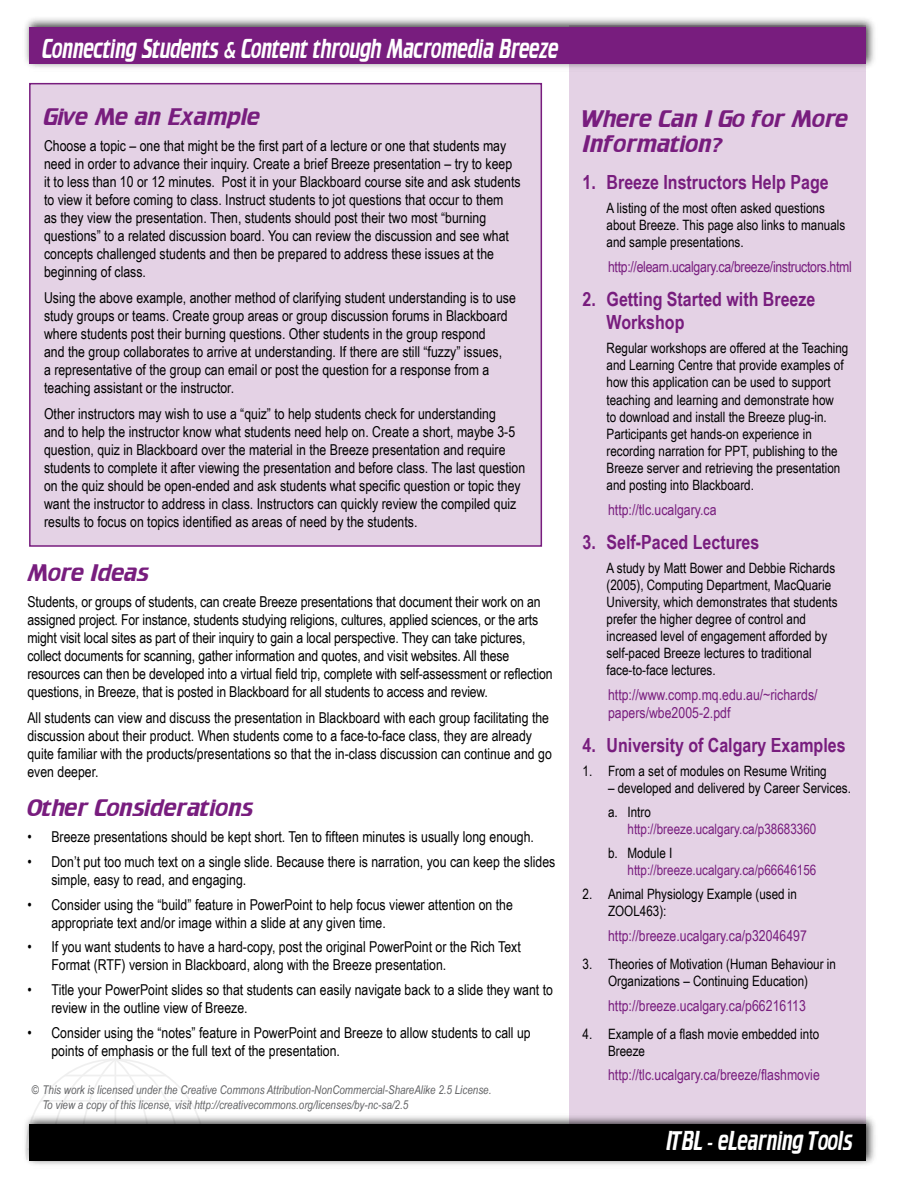
<style>
.page{position:relative;width:918px;height:1188px;background:#fff}
.page>*{position:absolute;margin:0;border:0;box-sizing:border-box;transform-origin:0 0}
.t1{font:24px "Cruiser Condensed";color:#fff}
.t2{font:21px/25.2px "Cruiser";color:#781d7e}
.t3{font:700 19.5px/23.4px "Arial Narrow";color:#781d7e}
.t4{font:15px/18px "Arial Narrow";color:#000}
.t5{font:15px/18px "Arial Narrow";color:#781d7e}
.t6{font:15px "Arial Narrow";letter-spacing:-.02em;color:#781d7e}
.t7{font:14.25px/17.1px "Arial Narrow";color:#000}
.t8{font:14.25px "Arial Narrow";color:#781d7e}
.t9{font:italic 12px/14.4px "Arial Narrow";color:#636466}
</style>
<div class="page">
<svg style="left:34px;top:1058px;width:163px;height:55px"></svg>
<div style="left:569px;top:26px;width:297px;height:1134px;background:#e4d2e5"></div>
<div style="left:22px;top:1113px;width:856px;height:56px;background:#000;opacity:.75"></div>
<div style="left:29px;top:1124px;width:837px;height:37px;background:#000"></div>
<div style="left:30px;top:84px;width:511px;height:462px;background:#e4d2e5"></div>
<div style="left:29px;top:83px;width:513px;height:464px;border:2px solid #781d7e"></div>
<div style="left:22px;top:16px;width:856px;height:55px;background:#000;opacity:.75"></div>
<div style="left:29px;top:27px;width:837px;height:37px;background:#781d7e"></div>
<h1 class="t1" style="left:43px;top:33px;width:517px">Connecting Students &amp; Content through Macromedia Breeze</h1>
<h2 class="t2" style="left:44px;top:104px;width:217px">Give Me an Example</h2>
<p class="t4" style="left:44px;top:136px;width:478px">Choose a topic – one that might be the first part of a lecture or one that students may need in order to advance their inquiry. Create a brief Breeze presentation – try to keep it to less than 10 or 12 minutes. Post it in your Blackboard course site and ask students to view it before coming to class. Instruct students to jot questions that occur to them<br>as they view the presentation. Then, students should post their two most “burning questions” to a related discussion board. You can review the discussion and see what concepts challenged students and then be prepared to address these issues at the beginning of class.</p>
<p class="t4" style="left:44px;top:288px;width:473px">Using the above example, another method of clarifying student understanding is to use study groups or teams. Create group areas or group discussion forums in Blackboard where students post their burning questions. Other students in the group respond<br>and the group collaborates to arrive at understanding. If there are still “fuzzy” issues,<br>a representative of the group can email or post the question for a response from a teaching assistant or the instructor.</p>
<p class="t4" style="left:44px;top:404px;width:483px">Other instructors may wish to use a “quiz” to help students check for understanding<br>and to help the instructor know what students need help on. Create a short, maybe 3-5 question, quiz in Blackboard over the material in the Breeze presentation and require students to complete it after viewing the presentation and before class. The last question on the quiz should be open-ended and ask students what specific question or topic they want the instructor to address in class. Instructors can quickly review the compiled quiz results to focus on topics identified as areas of need by the students.</p>
<h2 class="t2" style="left:27px;top:560px;width:123px">More Ideas</h2>
<p class="t4" style="left:27px;top:592px;width:527px">Students, or groups of students, can create Breeze presentations that document their work on an assigned project. For instance, students studying religions, cultures, applied sciences, or the arts might visit local sites as part of their inquiry to gain a local perspective. They can take pictures, collect documents for scanning, gather information and quotes, and visit websites. All these resources can then be developed into a virtual field trip, complete with self-assessment or reflection questions, in Breeze, that is posted in Blackboard for all students to access and review.</p>
<p class="t4" style="left:27px;top:708px;width:526px">All students can view and discuss the presentation in Blackboard with each group facilitating the discussion about their product. When students come to a face-to-face class, they are already quite familiar with the products/presentations so that the in-class discussion can continue and go even deeper.</p>
<h2 class="t2" style="left:27px;top:795px;width:227px">Other Considerations</h2>
<p class="t4" style="left:51px;top:824px;width:505px;line-height:24.8px">Breeze presentations should be kept short. Ten to fifteen minutes is usually long enough.<br>Don’t put too much text on a single slide. Because there is narration, you can keep the slides</p>
<p class="t4" style="left:51px;top:867px;width:463px;line-height:24.8px">simple, easy to read, and engaging.<br>Consider using the “build” feature in PowerPoint to help focus viewer attention on the</p>
<p class="t4" style="left:51px;top:909px;width:471px;line-height:24.8px">appropriate text and/or image within a slide at any given time.<br>If you want students to have a hard-copy, post the original PowerPoint or the Rich Text</p>
<p class="t4" style="left:51px;top:952px;width:503px;line-height:24.8px">Format (RTF) version in Blackboard, along with the Breeze presentation.<br>Title your PowerPoint slides so that students can easily navigate back to a slide they want to</p>
<p class="t4" style="left:51px;top:995px;width:481px;line-height:24.8px">review in the outline view of Breeze.<br>Consider using the “notes” feature in PowerPoint and Breeze to allow students to call up</p>
<p class="t4" style="left:51px;top:1041px;width:290px">points of emphasis or the full text of the presentation.</p>
<p class="t4" style="left:27px;top:824px;width:6px;line-height:24.8px">• •</p>
<p class="t4" style="left:27px;top:895px;width:6px">•</p>
<p class="t4" style="left:27px;top:938px;width:6px">•</p>
<p class="t4" style="left:27px;top:980px;width:6px">•</p>
<p class="t4" style="left:27px;top:1023px;width:6px">•</p>
<p class="t9" style="left:43px;top:1083px;width:450px;text-indent:-11px">© This work is licensed under the Creative Commons Attribution-NonCommercial-ShareAlike 2.5 License.<br>To view a copy of this license, visit http://creativecommons.org/licenses/by-nc-sa/2.5</p>
<h2 class="t2" style="left:583px;top:106px;width:267px">Where Can I Go for More<br>Information?</h2>
<h3 class="t3" style="left:583px;top:169px;width:248px">1. Breeze Instructors Help Page</h3>
<p class="t7" style="left:607px;top:199px;width:240px">A listing of the most often asked questions about Breeze. This page also links to manuals and sample presentations.</p>
<p class="t6" style="left:608px;top:256px;width:245px">http://elearn.ucalgary.ca/breeze/instructors.html</p>
<h3 class="t3" style="left:607px;top:286px;width:210px;text-indent:-24px">2. Getting Started with Breeze<br>Workshop</h3>
<p class="t7" style="left:607px;top:339px;width:243px">Regular workshops are offered at the Teaching and Learning Centre that provide examples of how this application can be used to support teaching and learning and demonstrate how<br>to download and install the Breeze plug-in.<br>Participants get hands-on experience in recording narration for PPT, publishing to the Breeze server and retrieving the presentation and posting into Blackboard.</p>
<p class="t5" style="left:608px;top:500px;width:110px">http://tlc.ucalgary.ca</p>
<h3 class="t3" style="left:583px;top:529px;width:178px">3. Self-Paced Lectures</h3>
<p class="t7" style="left:607px;top:559px;width:233px">A study by Matt Bower and Debbie Richards (2005), Computing Department, MacQuarie University, which demonstrates that students prefer the higher degree of control and increased level of engagement afforded by self-paced Breeze lectures to traditional face-to-face lectures.</p>
<p class="t5" style="left:608px;top:685px;width:211px">http://www.comp.mq.edu.au/~richards/ papers/wbe2005-2.pdf</p>
<h3 class="t3" style="left:583px;top:733px;width:265px">4. University of Calgary Examples</h3>
<p class="t7" style="left:583px;top:762px;width:246px">1. From a set of modules on Resume Writing</p>
<p class="t7" style="left:608px;top:776px;width:244px;line-height:23.9px">– developed and delivered by Career Services. a. Intro</p>
<p class="t8" style="left:628px;top:819px;width:190px">http://breeze.ucalgary.ca/p38683360</p>
<p class="t7" style="left:608px;top:844px;width:66px">b. Module I</p>
<p class="t8" style="left:628px;top:860px;width:190px">http://breeze.ucalgary.ca/p66646156</p>
<p class="t7" style="left:608px;top:885px;width:190px;text-indent:-26px">2. Animal Physiology Example (used in<br>ZOOL463):</p>
<p class="t5" style="left:608px;top:926px;width:200px">http://breeze.ucalgary.ca/p32046497</p>
<p class="t7" style="left:583px;top:955px;width:255px;text-align:center">3. Theories of Motivation (Human Behaviour in<br>Organizations – Continuing Education)</p>
<p class="t5" style="left:608px;top:996px;width:199px">http://breeze.ucalgary.ca/p66216113</p>
<p class="t7" style="left:608px;top:1025px;width:213px;text-indent:-26px">4. Example of a flash movie embedded into<br>Breeze</p>
<p class="t5" style="left:608px;top:1066px;width:213px">http://tlc.ucalgary.ca/breeze/flashmovie</p>
<h1 class="t1" style="left:666px;top:1124px;width:188px">ITBL - eLearning Tools</h1>
</div>
